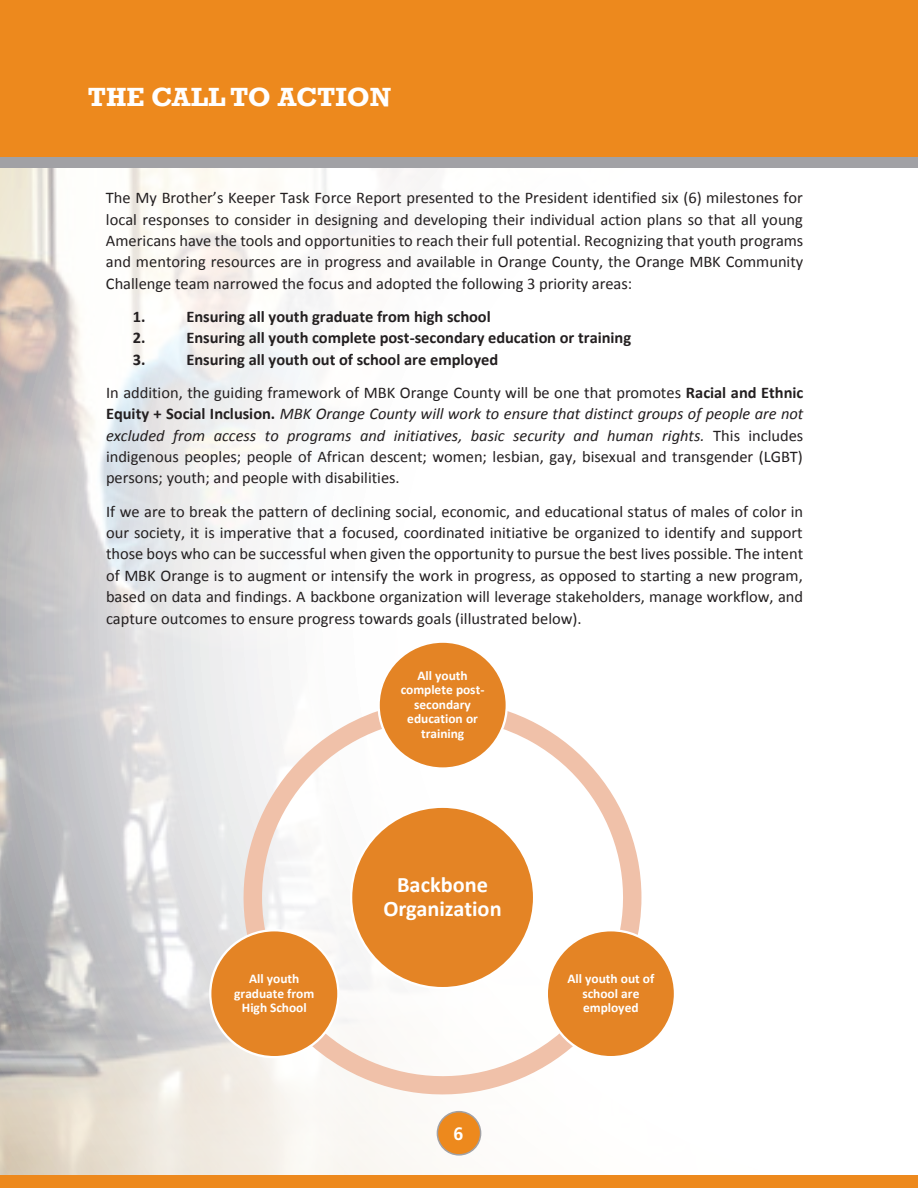
<style>
.page{position:relative;width:918px;height:1188px;background:#fff}
.page>*{position:absolute;margin:0;border:0;box-sizing:border-box;transform-origin:0 0}
.t1{font:700 48px "Rockwell";color:#fff}
.t2{font:700 27px "Rockwell";color:#fff}
.t3{font:700 22.05px/24.3px "Calibri";color:#fff;text-align:center}
.t4{font:700 18px "Frutiger";color:#fff}
.t5{font:16.35px/21.3px "Calibri";color:#231f20;text-align:justify}
.t6{font:700 16.35px "Calibri";color:#231f20}
.t7{font:700 13.2px/14.5px "Calibri";letter-spacing:-.005em;color:#fff;text-align:center}
.s1{font-weight:700}
.s2{font-style:italic}
</style>
<div class="page">
<img style="left:0;top:167px;width:918px;height:1008px">
<div style="left:437px;top:1112px;width:44px;height:43px;background:#ed891d;border-radius:50%"></div>
<div style="left:437px;top:1111px;width:44px;height:45px;border:2px solid #a1a1a5;border-radius:50%"></div>
<div style="left:0;top:157px;width:918px;height:10px;background:#a1a1a5"></div>
<div style="left:0;top:0;width:918px;height:157px;background:#ed891d"></div>
<svg style="left:215px;top:700px;width:228px;height:287px"></svg>
<svg style="left:270px;top:987px;width:345px;height:119px"></svg>
<svg style="left:443px;top:700px;width:206px;height:296px"></svg>
<div style="left:351px;top:807px;width:183px;height:181px;background:#e48425;border-radius:50%"></div>
<div style="left:379px;top:642px;width:128px;height:127px;background:#e48425;border-radius:50%"></div>
<div style="left:547px;top:930px;width:128px;height:127px;background:#e48425;border-radius:50%"></div>
<div style="left:210px;top:930px;width:128px;height:127px;background:#e48425;border-radius:50%"></div>
<div style="left:0;top:1175px;width:918px;height:13px;background:#ed891d"></div>
<h2 class="t2" style="left:88px;top:81px;width:305px">THE CALL TO ACTION</h2>
<h1 class="t1" style="left:88px;top:76px;width:241px">HEADING</h1>
<p class="t5" style="left:106px;top:187px;width:699px">The My Brother’s Keeper Task Force Report presented to the President identified six (6) milestones for local responses to consider in designing and developing their individual action plans so that all young Americans have the tools and opportunities to reach their full potential. Recognizing that youth programs and mentoring resources are in progress and available in Orange County, the Orange MBK Community Challenge team narrowed the focus and adopted the following 3 priority areas:</p>
<p class="t6" style="left:133px;top:306px;width:14px">1.</p>
<p class="t6" style="left:186px;top:306px;width:306px">Ensuring all youth graduate from high school</p>
<p class="t6" style="left:133px;top:328px;width:14px">2.</p>
<p class="t6" style="left:186px;top:328px;width:446px">Ensuring all youth complete post-secondary education or training</p>
<p class="t6" style="left:133px;top:349px;width:14px">3.</p>
<p class="t5" style="left:106px;top:343px;width:699px;line-height:33.2px;text-indent:80px"><span class="s1">Ensuring all youth out of school are employed<br></span>In addition, the guiding framework of MBK Orange County will be one that promotes <span class="s1">Racial and Ethnic</span></p>
<p class="t5" style="left:106px;top:403px;width:699px"><span class="s1">Equity + Social Inclusion.</span> <span class="s2">MBK Orange County will work to ensure that distinct groups of people are not excluded from access to programs and initiatives, basic security and human rights.</span> This includes indigenous peoples; people of African descent; women; lesbian, gay, bisexual and transgender (LGBT) persons; youth; and people with disabilities.</p>
<p class="t5" style="left:106px;top:501px;width:699px">If we are to break the pattern of declining social, economic, and educational status of males of color in our society, it is imperative that a focused, coordinated initiative be organized to identify and support those boys who can be successful when given the opportunity to pursue the best lives possible. The intent of MBK Orange is to augment or intensify the work in progress, as opposed to starting a new program, based on data and findings. A backbone organization will leverage stakeholders, manage workflow, and capture outcomes to ensure progress towards goals (illustrated below).</p>
<p class="t7" style="left:401px;top:668px;width:85px">All youth complete post&shy;secondary education or training</p>
<p class="t7" style="left:234px;top:971px;width:82px">All youth graduate from<br>High School</p>
<h3 class="t3" style="left:383px;top:872px;width:120px">Backbone<br>Organization</h3>
<p class="t4" style="left:453px;top:1123px;width:12px">6</p>
<p class="t7" style="left:568px;top:971px;width:88px">All youth out of school are employed</p>
</div>
